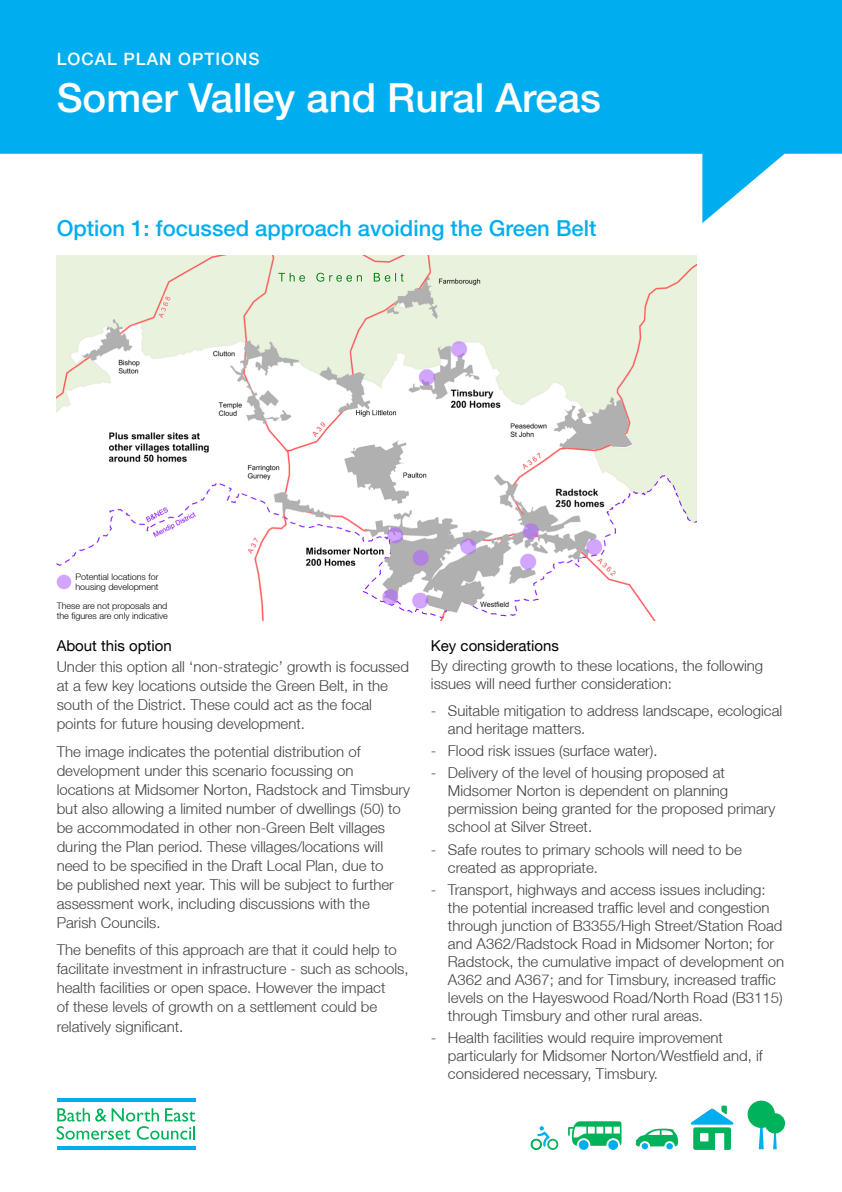
<style>
.page{position:relative;width:842px;height:1192px;background:#fff}
.page>*{position:absolute;margin:0;border:0;box-sizing:border-box;transform-origin:0 0}
.t1{font:500 40px "Helvetica Neue LT";color:#fff}
.t2{font:500 22px "Helvetica Neue LT";color:#00aeef}
.t3{font:500 17px "Helvetica Neue LT";letter-spacing:.06em;color:#fff}
.t4{font:300 15px/19px "Helvetica Neue LT";color:#414042}
.t5{font:15px "Helvetica Neue LT";color:#000}
.t6{font:300 9px/10px "Helvetica Neue LT";color:#000}
</style>
<div class="page">
<svg style="left:0;top:0;width:842px;height:223px;fill:#00aeef"></svg>
<svg style="left:773px;top:1133px;width:4px;height:16px"></svg>
<div style="left:765px;top:1113px;width:20px;height:20px;background:#00b259;border-radius:50%"></div>
<svg style="left:759px;top:1128px;width:5px;height:21px"></svg>
<div style="left:747px;top:1101px;width:28px;height:27px;background:#00b259;border-radius:50%"></div>
<svg style="left:690px;top:1106px;width:43px;height:44px"></svg>
<div style="left:641px;top:1143px;width:8px;height:7px;background:#00aeef;border-radius:50%"></div>
<div style="left:641px;top:1142px;width:8px;height:8px;border:1px solid #fff;border-radius:50%"></div>
<div style="left:666px;top:1143px;width:7px;height:7px;background:#00aeef;border-radius:50%"></div>
<div style="left:665px;top:1142px;width:9px;height:8px;border:1px solid #fff;border-radius:50%"></div>
<svg style="left:568px;top:1121px;width:53px;height:25px"></svg>
<div style="left:608px;top:1140px;width:10px;height:10px;background:#00aeef;border-radius:50%"></div>
<div style="left:579px;top:1140px;width:10px;height:10px;background:#00aeef;border-radius:50%"></div>
<svg style="left:531px;top:1126px;width:27px;height:24px"></svg>
<div style="left:548px;top:1140px;width:9px;height:9px;border:1px solid #00b259;border-radius:50%"></div>
<div style="left:532px;top:1140px;width:9px;height:9px;border:1px solid #00b259;border-radius:50%"></div>
<svg style="left:636px;top:1129px;width:42px;height:18px"></svg>
<hr style="left:57px;top:1147px;width:138px;height:3px;background:#00aeef">
<hr style="left:57px;top:1098px;width:138px;height:3px;background:#00aeef">
<svg style="left:57px;top:1108px;width:138px;height:32px"></svg>
<img style="left:57px;top:255px;width:640px;height:366px">
<div style="left:57px;top:575px;width:14px;height:14px;background:#d2a5ff;border-radius:50%"></div>
<p class="t3" style="left:57px;top:49px;width:204px">LOCAL PLAN OPTIONS</p>
<h1 class="t1" style="left:57px;top:73px;width:545px">Somer Valley and Rural Areas</h1>
<h2 class="t2" style="left:57px;top:215px;width:541px">Option 1: focussed approach avoiding the Green Belt</h2>
<p class="t6" style="left:75px;top:572px;width:85px">Potential locations for housing development</p>
<p class="t6" style="left:57px;top:600px;width:113px">These are not proposals and the figures are only indicative</p>
<p class="t5" style="left:57px;top:636px;width:117px">About this option</p>
<p class="t4" style="left:57px;top:657px;width:354px">Under this option all ‘non-strategic’ growth is focussed at a few key locations outside the Green Belt, in the south of the District. These could act as the focal points for future housing development.</p>
<p class="t4" style="left:57px;top:742px;width:355px">The image indicates the potential distribution of development under this scenario focussing on locations at Midsomer Norton, Radstock and Timsbury but also allowing a limited number of dwellings (50) to be accommodated in other non-Green Belt villages during the Plan period. These villages/locations will need to be specified in the Draft Local Plan, due to<br>be published next year. This will be subject to further assessment work, including discussions with the Parish Councils.</p>
<p class="t4" style="left:57px;top:940px;width:353px">The benefits of this approach are that it could help to facilitate investment in infrastructure - such as schools, health facilities or open space. However the impact<br>of these levels of growth on a settlement could be relatively significant.</p>
<p class="t5" style="left:431px;top:636px;width:130px">Key considerations</p>
<p class="t4" style="left:431px;top:657px;width:334px;line-height:18px">By directing growth to these locations, the following issues will need further consideration:</p>
<p class="t4" style="left:448px;top:701px;width:336px;line-height:18px;text-indent:-17px">- Suitable mitigation to address landscape, ecological and heritage matters.</p>
<p class="t4" style="left:431px;top:741px;width:228px">- Flood risk issues (surface water).</p>
<p class="t4" style="left:448px;top:764px;width:329px;line-height:18px;text-indent:-17px">- Delivery of the level of housing proposed at Midsomer Norton is dependent on planning permission being granted for the proposed primary school at Silver Street.</p>
<p class="t4" style="left:448px;top:840px;width:295px;line-height:18px;text-indent:-17px">- Safe routes to primary schools will need to be created as appropriate.</p>
<p class="t4" style="left:448px;top:880px;width:338px;line-height:18px;text-indent:-17px">- Transport, highways and access issues including: the potential increased traffic level and congestion through junction of B3355/High Street/Station Road and A362/Radstock Road in Midsomer Norton; for Radstock, the cumulative impact of development on A362 and A367; and for Timsbury, increased traffic levels on the Hayeswood Road/North Road (B3115) through Timsbury and other rural areas.</p>
<p class="t4" style="left:448px;top:1028px;width:316px;line-height:18px;text-indent:-17px">- Health facilities would require improvement particularly for Midsomer Norton/Westfield and, if considered necessary, Timsbury.</p>
</div>
